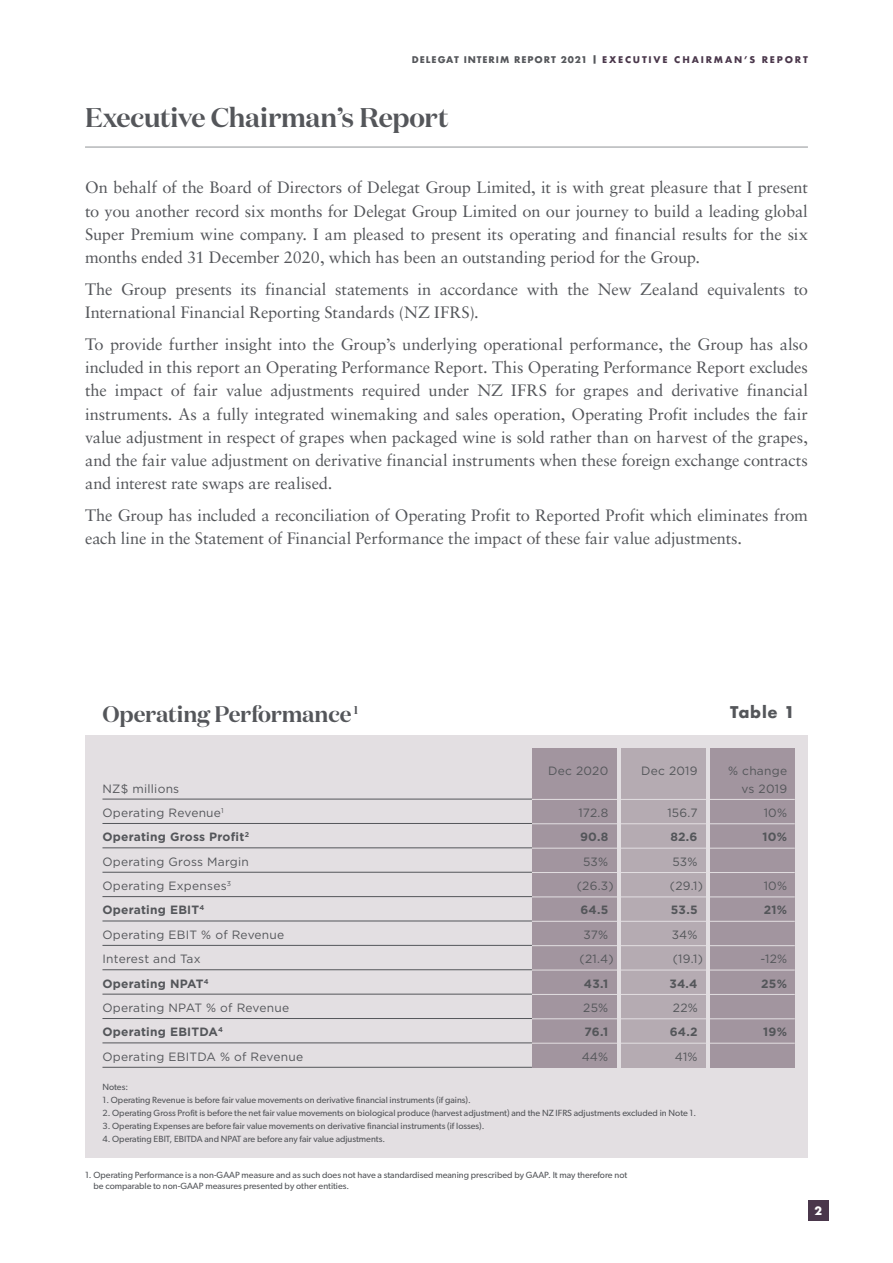
<style>
.page{position:relative;width:893px;height:1263px;background:#fff}
.page>*{position:absolute;margin:0;border:0;box-sizing:border-box;transform-origin:0 0}
.t1{font:600 27px "Domaine Display";letter-spacing:-.01em;color:#54565a}
.t2{font:600 22.5px "Domaine Display";letter-spacing:-.01em;color:#54565a}
.t3{font:16.5px/23.2px "Sabon";letter-spacing:-.01em;color:#54565a;text-align:justify}
.t4{font:700 15.75px "Futura";letter-spacing:.045em;color:#54565a}
.t5{font:12px "Gotham";letter-spacing:.02em;color:#54565a}
.t6{font:700 12px "Gotham";letter-spacing:.02em;color:#54565a}
.t7{font:700 11.25px "Futura";color:#fff}
.t8{font:9px/10.8px "Gibson";color:#54565a}
.t9{font:700 9px "Futura";letter-spacing:.15em;color:#54565a}
.s1{color:#4a374b}
</style>
<div class="page">
<hr style="left:85px;top:146px;width:723px;height:2px;background:#9d9fa2">
<div style="left:808px;top:1200px;width:20px;height:20px;background:#4a374b"></div>
<div style="left:85px;top:735px;width:723px;height:422px;background:#e3dfe2"></div>
<div style="left:532px;top:748px;width:84px;height:320px;background:#a2959f"></div>
<div style="left:621px;top:748px;width:84px;height:320px;background:#b5abb2"></div>
<div style="left:711px;top:748px;width:84px;height:320px;background:#a2959f"></div>
<hr style="left:102px;top:799px;width:430px;height:1px;background:#54565a">
<hr style="left:102px;top:823px;width:430px;height:1px;background:#54565a">
<hr style="left:102px;top:847px;width:430px;height:1px;background:#54565a">
<hr style="left:102px;top:872px;width:430px;height:1px;background:#54565a">
<hr style="left:102px;top:896px;width:430px;height:1px;background:#54565a">
<hr style="left:102px;top:921px;width:430px;height:1px;background:#54565a">
<hr style="left:102px;top:945px;width:430px;height:1px;background:#54565a">
<hr style="left:102px;top:969px;width:430px;height:1px;background:#54565a">
<hr style="left:102px;top:994px;width:430px;height:1px;background:#54565a">
<hr style="left:102px;top:1018px;width:430px;height:1px;background:#54565a">
<hr style="left:102px;top:1043px;width:430px;height:1px;background:#54565a">
<hr style="left:102px;top:1067px;width:430px;height:1px;background:#54565a">
<hr style="left:532px;top:799px;width:263px;height:1px;background:#e3dfe2">
<hr style="left:532px;top:848px;width:263px;height:1px;background:#e3dfe2">
<hr style="left:532px;top:921px;width:263px;height:1px;background:#e3dfe2">
<hr style="left:532px;top:970px;width:263px;height:1px;background:#e3dfe2">
<hr style="left:532px;top:1018px;width:263px;height:1px;background:#e3dfe2">
<hr style="left:532px;top:823px;width:263px;height:1px;background:#e3dfe2">
<hr style="left:532px;top:872px;width:263px;height:1px;background:#e3dfe2">
<hr style="left:532px;top:897px;width:263px;height:1px;background:#e3dfe2">
<hr style="left:532px;top:945px;width:263px;height:1px;background:#e3dfe2">
<hr style="left:532px;top:994px;width:263px;height:1px;background:#e3dfe2">
<hr style="left:532px;top:1043px;width:263px;height:1px;background:#e3dfe2">
<p class="t9" style="left:412px;top:53px;width:397px">DELEGAT INTERIM REPORT 2021 | <span class="s1">EXECUTIVE CHAIRMAN’S REPORT</span></p>
<h1 class="t1" style="left:85px;top:101px;width:365px">Executive Chairman’s Report</h1>
<p class="t3" style="left:85px;top:176px;width:724px">On behalf of the Board of Directors of Delegat Group Limited, it is with great pleasure that I present to you another record six months for Delegat Group Limited on our journey to build a leading global Super Premium wine company. I am pleased to present its operating and financial results for the six months ended 31 December 2020, which has been an outstanding period for the Group.</p>
<p class="t3" style="left:85px;top:277px;width:724px">The Group presents its financial statements in accordance with the New Zealand equivalents to<br>International Financial Reporting Standards (NZ IFRS).</p>
<p class="t3" style="left:85px;top:332px;width:724px">To provide further insight into the Group’s underlying operational performance, the Group has also included in this report an Operating Performance Report. This Operating Performance Report excludes the impact of fair value adjustments required under NZ IFRS for grapes and derivative financial instruments. As a fully integrated winemaking and sales operation, Operating Profit includes the fair value adjustment in respect of grapes when packaged wine is sold rather than on harvest of the grapes, and the fair value adjustment on derivative financial instruments when these foreign exchange contracts and interest rate swaps are realised.</p>
<p class="t3" style="left:85px;top:503px;width:724px">The Group has included a reconciliation of Operating Profit to Reported Profit which eliminates from each line in the Statement of Financial Performance the impact of these fair value adjustments.</p>
<h2 class="t2" style="left:102px;top:700px;width:257px">Operating Performance <sup>1</sup></h2>
<p class="t4" style="left:730px;top:700px;width:66px">Table 1</p>
<p class="t5" style="left:548px;top:762px;width:62px">Dec 2020</p>
<p class="t5" style="left:641px;top:762px;width:58px">Dec 2019</p>
<p class="t5" style="left:728px;top:762px;width:60px">% change</p>
<p class="t5" style="left:102px;top:780px;width:78px">NZ$ millions</p>
<p class="t5" style="left:741px;top:780px;width:47px">vs 2019</p>
<p class="t5" style="left:102px;top:805px;width:123px">Operating Revenue<sup>1</sup></p>
<p class="t5" style="left:578px;top:805px;width:31px">172.8</p>
<p class="t5" style="left:667px;top:805px;width:32px">156.7</p>
<p class="t5" style="left:764px;top:805px;width:25px">10%</p>
<p class="t6" style="left:102px;top:830px;width:148px">Operating Gross Profit<sup>2</sup></p>
<p class="t6" style="left:580px;top:830px;width:30px">90.8</p>
<p class="t6" style="left:670px;top:830px;width:29px">82.6</p>
<p class="t6" style="left:762px;top:830px;width:26px">10%</p>
<p class="t5" style="left:102px;top:854px;width:148px">Operating Gross Margin</p>
<p class="t5" style="left:583px;top:854px;width:27px">53%</p>
<p class="t5" style="left:672px;top:854px;width:27px">53%</p>
<p class="t5" style="left:102px;top:878px;width:130px">Operating Expenses<sup>3</sup></p>
<p class="t5" style="left:577px;top:878px;width:38px">(26.3)</p>
<p class="t5" style="left:670px;top:878px;width:35px">(29.1)</p>
<p class="t5" style="left:764px;top:878px;width:25px">10%</p>
<p class="t6" style="left:102px;top:903px;width:103px">Operating EBIT<sup>4</sup></p>
<p class="t6" style="left:580px;top:903px;width:29px">64.5</p>
<p class="t6" style="left:671px;top:903px;width:28px">53.5</p>
<p class="t6" style="left:764px;top:903px;width:25px">21%</p>
<p class="t5" style="left:102px;top:927px;width:183px">Operating EBIT % of Revenue</p>
<p class="t5" style="left:584px;top:927px;width:26px">37%</p>
<p class="t5" style="left:672px;top:927px;width:27px">34%</p>
<p class="t5" style="left:102px;top:951px;width:100px">Interest and Tax</p>
<p class="t5" style="left:580px;top:951px;width:36px">(21.4)</p>
<p class="t5" style="left:673px;top:951px;width:32px">(19.1)</p>
<p class="t5" style="left:760px;top:951px;width:28px">-12%</p>
<p class="t6" style="left:102px;top:976px;width:108px">Operating NPAT<sup>4</sup></p>
<p class="t6" style="left:584px;top:976px;width:26px">43.1</p>
<p class="t6" style="left:669px;top:976px;width:30px">34.4</p>
<p class="t6" style="left:761px;top:976px;width:27px">25%</p>
<p class="t5" style="left:102px;top:1000px;width:188px">Operating NPAT % of Revenue</p>
<p class="t5" style="left:583px;top:1000px;width:27px">25%</p>
<p class="t5" style="left:673px;top:1000px;width:26px">22%</p>
<p class="t6" style="left:102px;top:1025px;width:122px">Operating EBITDA<sup>4</sup></p>
<p class="t6" style="left:584px;top:1025px;width:25px">76.1</p>
<p class="t6" style="left:670px;top:1025px;width:29px">64.2</p>
<p class="t6" style="left:763px;top:1025px;width:25px">19%</p>
<p class="t5" style="left:102px;top:1049px;width:202px">Operating EBITDA % of Revenue</p>
<p class="t5" style="left:582px;top:1049px;width:28px">44%</p>
<p class="t5" style="left:675px;top:1049px;width:24px">41%</p>
<p class="t8" style="left:102px;top:1081px;width:27px">Notes:</p>
<p class="t8" style="left:102px;top:1094px;width:370px">1. Operating Revenue is before fair value movements on derivative financial instruments (if gains).</p>
<p class="t8" style="left:102px;top:1107px;width:595px">2. Operating Gross Profit is before the net fair value movements on biological produce (harvest adjustment) and the NZ IFRS adjustments excluded in Note 1.</p>
<p class="t8" style="left:102px;top:1120px;width:383px">3. Operating Expenses are before fair value movements on derivative financial instruments (if losses).</p>
<p class="t8" style="left:102px;top:1133px;width:284px">4. Operating EBIT, EBITDA and NPAT are before any fair value adjustments.</p>
<p class="t8" style="left:93px;top:1169px;width:535px;text-indent:-8px">1. Operating Performance is a non-GAAP measure and as such does not have a standardised meaning prescribed by GAAP. It may therefore not be comparable to non-GAAP measures presented by other entities.</p>
<p class="t7" style="left:814px;top:1202px;width:9px">2</p>
</div>
